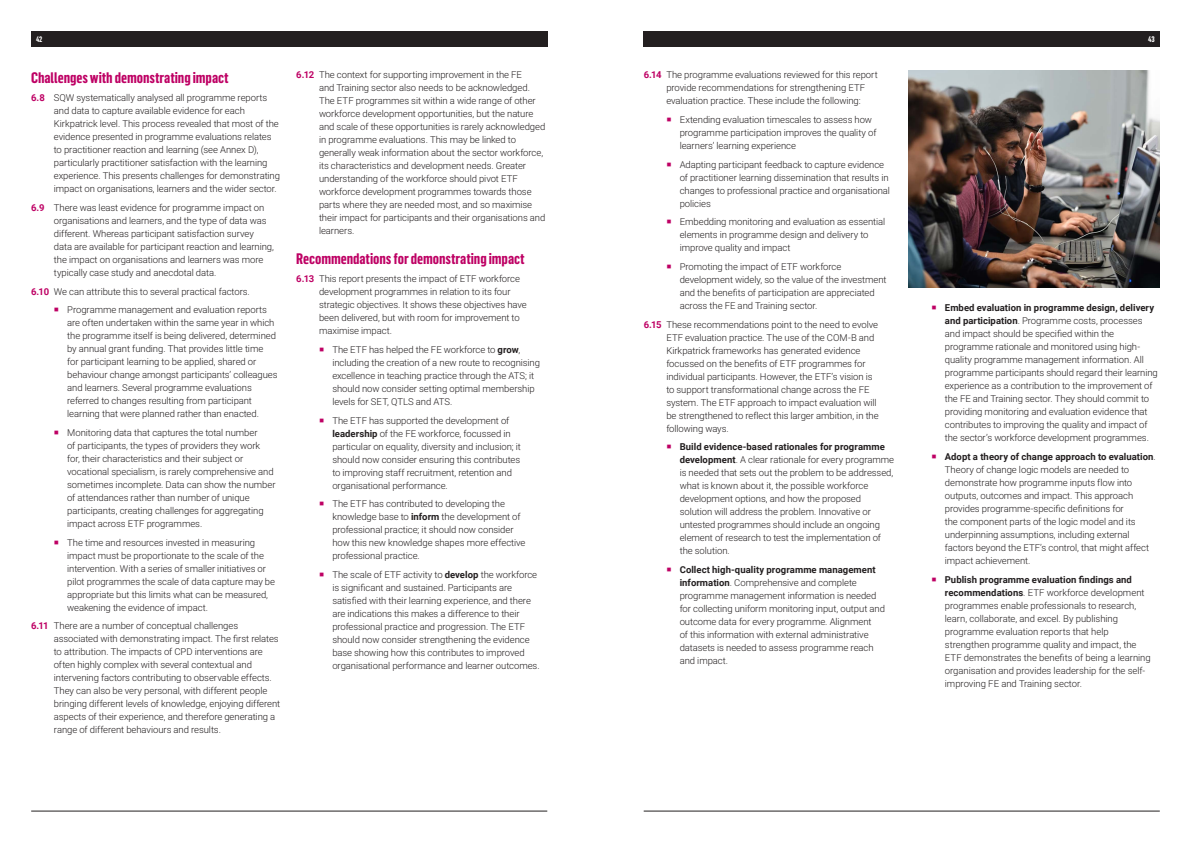
<style>
.page{position:relative;width:1191px;height:842px;background:#fff}
.page>*{position:absolute;margin:0;border:0;box-sizing:border-box;transform-origin:0 0}
.BODY_COPY_9_5___12_5{font:700 15px "Flama Condensed";letter-spacing:-.005em;color:#be0064}
.BODY_COPY_9_5___12_5-2{font:300 9.5px/13px "Roboto";letter-spacing:-.005em;color:#231f20}
.t1{font:700 8px "Flama Condensed";color:#fff}
.t2{font:700 7.8px "Flama Condensed";color:#fff}
.s1{font-weight:700;color:#be0064}
.s2{color:#be0064}
.s3{font-weight:700}
</style>
<div class="page">
<img style="left:909px;top:71px;width:250px;height:216px">
<div style="left:643px;top:31px;width:516px;height:16px;background:#231f20"></div>
<div style="left:31px;top:32px;width:516px;height:15px;background:#231f20"></div>
<hr style="left:31px;top:811px;width:516px;height:1px;background:#231f20">
<hr style="left:643px;top:811px;width:516px;height:1px;background:#231f20">
<p class="t2" style="left:36px;top:34px;width:8px">42</p>
<p class="t1" style="left:1148px;top:34px;width:8px">43</p>
<p class="BODY_COPY_9_5___12_5" style="left:31px;top:68px;width:199px">Challenges with demonstrating impact</p>
<p class="BODY_COPY_9_5___12_5-2" style="left:54px;top:91px;width:228px;text-indent:-23px"><span class="s1">6.8</span> SQW systematically analysed all programme reports and data to capture available evidence for each Kirkpatrick level. This process revealed that most of the evidence presented in programme evaluations relates to practitioner reaction and learning (see Annex D), particularly practitioner satisfaction with the learning experience. This presents challenges for demonstrating impact on organisations, learners and the wider sector.</p>
<p class="BODY_COPY_9_5___12_5-2" style="left:54px;top:201px;width:222px;text-indent:-23px"><span class="s1">6.9</span> There was least evidence for programme impact on organisations and learners, and the type of data was different. Whereas participant satisfaction survey data are available for participant reaction and learning, the impact on organisations and learners was more typically case study and anecdotal data.</p>
<p class="BODY_COPY_9_5___12_5-2" style="left:31px;top:284px;width:220px"><span class="s1">6.10</span> We can attribute this to several practical factors.</p>
<p class="BODY_COPY_9_5___12_5-2" style="left:67px;top:303px;width:212px;text-indent:-13px"><span class="s2">○</span> Programme management and evaluation reports are often undertaken within the same year in which the programme itself is being delivered, determined by annual grant funding. That provides little time<br>for participant learning to be applied, shared or behaviour change amongst participants’ colleagues and learners. Several programme evaluations referred to changes resulting from participant learning that were planned rather than enacted.</p>
<p class="BODY_COPY_9_5___12_5-2" style="left:67px;top:426px;width:210px;text-indent:-13px"><span class="s2">○</span> Monitoring data that captures the total number<br>of participants, the types of providers they work<br>for, their characteristics and their subject or vocational specialism, is rarely comprehensive and sometimes incomplete. Data can show the number of attendances rather than number of unique participants, creating challenges for aggregating impact across ETF programmes.</p>
<p class="BODY_COPY_9_5___12_5-2" style="left:67px;top:535px;width:209px;text-indent:-13px"><span class="s2">○</span> The time and resources invested in measuring impact must be proportionate to the scale of the intervention. With a series of smaller initiatives or pilot programmes the scale of data capture may be appropriate but this limits what can be measured, weakening the evidence of impact.</p>
<p class="BODY_COPY_9_5___12_5-2" style="left:54px;top:619px;width:228px;text-indent:-23px"><span class="s1">6.11</span> There are a number of conceptual challenges associated with demonstrating impact. The first relates to attribution. The impacts of CPD interventions are often highly complex with several contextual and intervening factors contributing to observable effects.<br>They can also be very personal, with different people bringing different levels of knowledge, enjoying different aspects of their experience, and therefore generating a range of different behaviours and results.</p>
<p class="BODY_COPY_9_5___12_5-2" style="left:319px;top:68px;width:228px;text-indent:-23px"><span class="s1">6.12</span> The context for supporting improvement in the FE<br>and Training sector also needs to be acknowledged.<br>The ETF programmes sit within a wide range of other workforce development opportunities, but the nature and scale of these opportunities is rarely acknowledged in programme evaluations. This may be linked to generally weak information about the sector workforce, its characteristics and development needs. Greater understanding of the workforce should pivot ETF workforce development programmes towards those parts where they are needed most, and so maximise their impact for participants and their organisations and learners.</p>
<p class="BODY_COPY_9_5___12_5" style="left:296px;top:249px;width:230px">Recommendations for demonstrating impact</p>
<p class="BODY_COPY_9_5___12_5-2" style="left:319px;top:272px;width:209px;text-indent:-23px"><span class="s1">6.13</span> This report presents the impact of ETF workforce development programmes in relation to its four strategic objectives. It shows these objectives have been delivered, but with room for improvement to maximise impact.</p>
<p class="BODY_COPY_9_5___12_5-2" style="left:332px;top:343px;width:209px;text-indent:-13px"><span class="s2">○</span> The ETF has helped the FE workforce to <span class="s3">grow</span>, including the creation of a new route to recognising excellence in teaching practice through the ATS; it should now consider setting optimal membership levels for SET, QTLS and ATS.</p>
<p class="BODY_COPY_9_5___12_5-2" style="left:332px;top:413px;width:190px;text-indent:-13px"><span class="s2">○</span> The ETF has supported the development of <span class="s3">leadership</span> of the FE workforce, focussed in particular on equality, diversity and inclusion; it should now consider ensuring this contributes to improving staff recruitment, retention and organisational performance.</p>
<p class="BODY_COPY_9_5___12_5-2" style="left:332px;top:497px;width:195px;text-indent:-13px"><span class="s2">○</span> The ETF has contributed to developing the knowledge base to <span class="s3">inform</span> the development of professional practice; it should now consider how this new knowledge shapes more effective professional practice.</p>
<p class="BODY_COPY_9_5___12_5-2" style="left:332px;top:568px;width:209px;text-indent:-13px"><span class="s2">○</span> The scale of ETF activity to <span class="s3">develop</span> the workforce is significant and sustained. Participants are satisfied with their learning experience, and there are indications this makes a difference to their professional practice and progression. The ETF should now consider strengthening the evidence base showing how this contributes to improved organisational performance and learner outcomes.</p>
<p class="BODY_COPY_9_5___12_5-2" style="left:666px;top:68px;width:213px;text-indent:-23px"><span class="s1">6.14</span> The programme evaluations reviewed for this report provide recommendations for strengthening ETF evaluation practice. These include the following:</p>
<p class="BODY_COPY_9_5___12_5-2" style="left:679px;top:113px;width:198px;text-indent:-13px"><span class="s2">○</span> Extending evaluation timescales to assess how programme participation improves the quality of learners’ learning experience</p>
<p class="BODY_COPY_9_5___12_5-2" style="left:679px;top:157px;width:212px;text-indent:-13px"><span class="s2">○</span> Adapting participant feedback to capture evidence of practitioner learning dissemination that results in changes to professional practice and organisational policies</p>
<p class="BODY_COPY_9_5___12_5-2" style="left:679px;top:215px;width:207px;text-indent:-13px"><span class="s2">○</span> Embedding monitoring and evaluation as essential elements in programme design and delivery to improve quality and impact</p>
<p class="BODY_COPY_9_5___12_5-2" style="left:679px;top:260px;width:208px;text-indent:-13px"><span class="s2">○</span> Promoting the impact of ETF workforce development widely, so the value of the investment and the benefits of participation are appreciated across the FE and Training sector.</p>
<p class="BODY_COPY_9_5___12_5-2" style="left:666px;top:317px;width:214px;text-indent:-23px"><span class="s1">6.15</span> These recommendations point to the need to evolve ETF evaluation practice. The use of the COM-B and Kirkpatrick frameworks has generated evidence focussed on the benefits of ETF programmes for individual participants. However, the ETF’s vision is to support transformational change across the FE system. The ETF approach to impact evaluation will be strengthened to reflect this larger ambition, in the following ways.</p>
<p class="BODY_COPY_9_5___12_5-2" style="left:679px;top:440px;width:216px;text-indent:-13px"><span class="s2">○</span> <span class="s3">Build evidence-based rationales for programme development</span>. A clear rationale for every programme is needed that sets out the problem to be addressed, what is known about it, the possible workforce development options, and how the proposed solution will address the problem. Innovative or untested programmes should include an ongoing element of research to test the implementation of the solution.</p>
<p class="BODY_COPY_9_5___12_5-2" style="left:679px;top:563px;width:207px;text-indent:-13px"><span class="s2">○</span> <span class="s3">Collect high-quality programme management information</span>. Comprehensive and complete programme management information is needed for collecting uniform monitoring input, output and outcome data for every programme. Alignment<br>of this information with external administrative datasets is needed to assess programme reach and impact.</p>
<p class="BODY_COPY_9_5___12_5-2" style="left:945px;top:301px;width:214px;text-indent:-13px"><span class="s2">○</span> <span class="s3">Embed evaluation in programme design, delivery and participation</span>. Programme costs, processes and impact should be specified within the programme rationale and monitored using high&shy;quality programme management information. All programme participants should regard their learning experience as a contribution to the improvement of the FE and Training sector. They should commit to providing monitoring and evaluation evidence that contributes to improving the quality and impact of the sector’s workforce development programmes.</p>
<p class="BODY_COPY_9_5___12_5-2" style="left:945px;top:450px;width:212px;text-indent:-13px"><span class="s2">○</span> <span class="s3">Adopt a theory of change approach to evaluation</span>.<br>Theory of change logic models are needed to demonstrate how programme inputs flow into outputs, outcomes and impact. This approach provides programme-specific definitions for<br>the component parts of the logic model and its underpinning assumptions, including external factors beyond the ETF’s control, that might affect impact achievement.</p>
<p class="BODY_COPY_9_5___12_5-2" style="left:945px;top:572px;width:207px;text-indent:-13px"><span class="s2">○</span> <span class="s3">Publish programme evaluation findings and recommendations</span>. ETF workforce development programmes enable professionals to research, learn, collaborate, and excel. By publishing programme evaluation reports that help strengthen programme quality and impact, the ETF demonstrates the benefits of being a learning organisation and provides leadership for the self&shy;improving FE and Training sector.</p>
</div>
